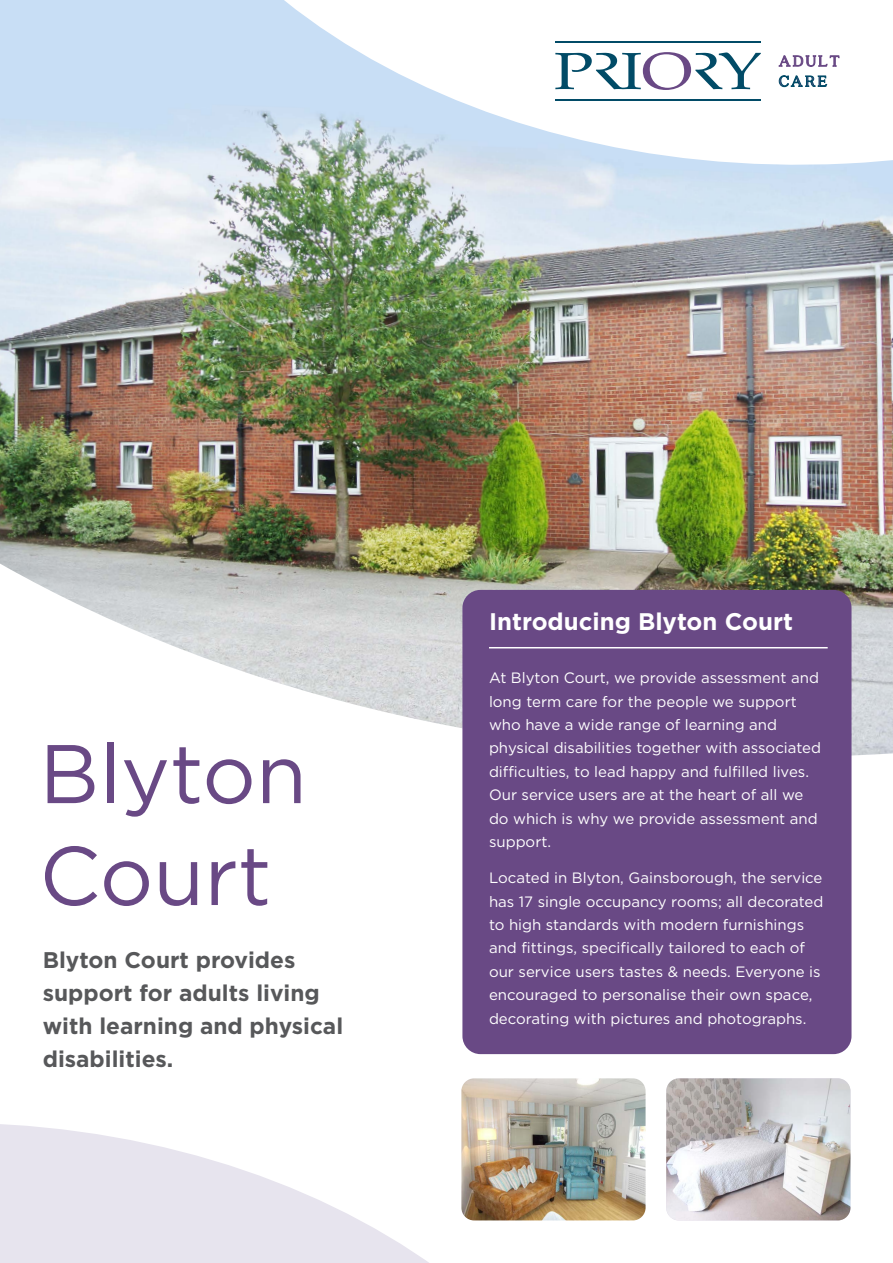
<style>
.page{position:relative;width:893px;height:1263px;background:#fff}
.page>*{position:absolute;margin:0;border:0;box-sizing:border-box;transform-origin:0 0}
.t1{font:82.95px/101.9px "Gotham";color:#694985}
.t2{font:700 24px "Gotham";color:#fff}
.t3{font:700 22.65px/33.3px "Gotham";color:#57585a}
.t4{font:15px/23.4px "Gotham";color:#fff}
</style>
<div class="page">
<svg style="left:0;top:1124px;width:636px;height:139px;fill:#e7e4ee"></svg>
<img style="left:461px;top:1078px;width:185px;height:142px">
<img style="left:0;top:0;width:893px;height:770px">
<div style="left:462px;top:590px;width:389px;height:464px;background:#694985;border-radius:18px"></div>
<hr style="left:489px;top:647px;width:339px;height:1px;background:#fff">
<svg style="left:91px;top:0;width:802px;height:183px"></svg>
<svg style="left:779px;top:55px;width:60px;height:34px"></svg>
<hr style="left:555px;top:41px;width:206px;height:2px;background:#014b67">
<hr style="left:555px;top:99px;width:206px;height:2px;background:#014b67">
<svg style="left:555px;top:52px;width:206px;height:38px"></svg>
<img style="left:666px;top:1078px;width:184px;height:142px">
<p class="t1" style="left:39px;top:721px;width:269px">Blyton<br>Court</p>
<p class="t3" style="left:43px;top:943px;width:302px">Blyton Court provides support for adults living with learning and physical disabilities.</p>
<p class="t2" style="left:489px;top:605px;width:306px">Introducing Blyton Court</p>
<p class="t4" style="left:489px;top:666px;width:334px">At Blyton Court, we provide assessment and long term care for the people we support who have a wide range of learning and physical disabilities together with associated difficulties, to lead happy and fulfilled lives.<br>Our service users are at the heart of all we do which is why we provide assessment and support.</p>
<p class="t4" style="left:489px;top:866px;width:336px">Located in Blyton, Gainsborough, the service has 17 single occupancy rooms; all decorated to high standards with modern furnishings and fittings, specifically tailored to each of our service users tastes &amp; needs. Everyone is encouraged to personalise their own space, decorating with pictures and photographs.</p>
</div>
